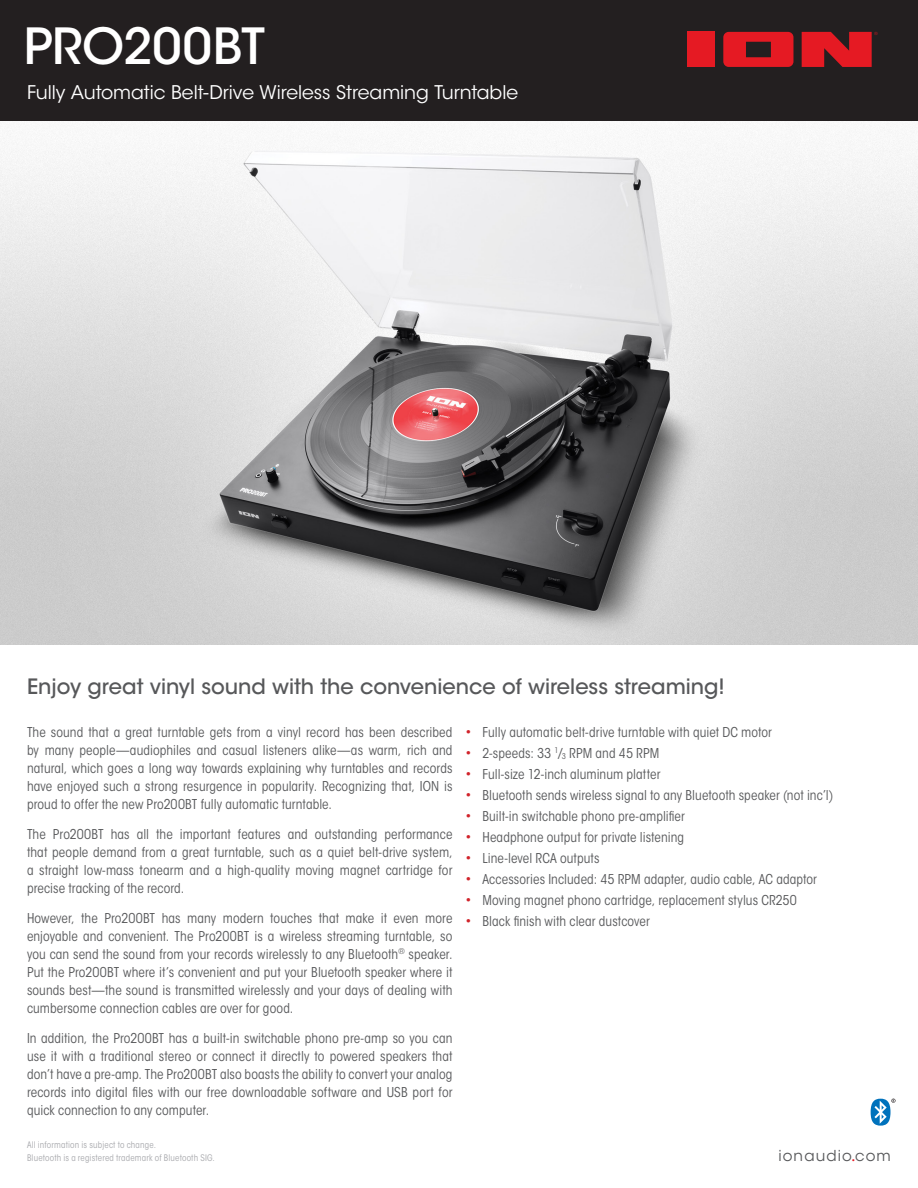
<style>
.page{position:relative;width:918px;height:1188px;background:#fff}
.page>*{position:absolute;margin:0;border:0;box-sizing:border-box;transform-origin:0 0}
.t1{font:500 49.5px "ITC Avant Garde Std";color:#fff}
.t2{font:500 21px "ITC Avant Garde Std";color:#57585a}
.t3{font:18.75px "ITC Avant Garde Std";color:#fff}
.t4{font:15px "ITC Avant Garde Std";letter-spacing:.075em;color:#57585a}
.Body{font:condensed 13.5px/18px "ITC Avant Garde Std";letter-spacing:.005em;color:#57585a;text-align:justify}
.t5{font:condensed 9px "ITC Avant Garde Std";letter-spacing:.02em;color:#a8a9ad}
.s1{font-size:14.25px;color:#d1232a}
.s2{font-family:"Futura";font-weight:500;color:#e51a23}
</style>
<div class="page">
<img style="left:0;top:120px;width:918px;height:525px">
<div style="left:0;top:0;width:918px;height:120px;background:#231f20"></div>
<svg style="left:802px;top:32px;width:76px;height:35px"></svg>
<div style="left:687px;top:32px;width:28px;height:35px;background:#e51a23"></div>
<svg style="left:723px;top:32px;width:70px;height:35px"></svg>
<svg style="left:871px;top:1099px;width:24px;height:27px"></svg>
<p class="t1" style="left:24px;top:15px;width:243px">PRO200BT</p>
<p class="t3" style="left:27px;top:81px;width:493px">Fully Automatic Belt-Drive Wireless Streaming Turntable</p>
<p class="t2" style="left:27px;top:674px;width:699px">Enjoy great vinyl sound with the convenience of wireless streaming!</p>
<p class="Body" style="left:27px;top:723px;width:427px">The sound that a great turntable gets from a vinyl record has been described by many people—audiophiles and casual listeners alike—as warm, rich and natural, which goes a long way towards explaining why turntables and records have enjoyed such a strong resurgence in popularity. Recognizing that, ION is proud to offer the new Pro200BT fully automatic turntable.</p>
<p class="Body" style="left:27px;top:825px;width:427px">The Pro200BT has all the important features and outstanding performance that people demand from a great turntable, such as a quiet belt-drive system, a straight low-mass tonearm and a high-quality moving magnet cartridge for precise tracking of the record.</p>
<p class="Body" style="left:27px;top:909px;width:427px">However, the Pro200BT has many modern touches that make it even more enjoyable and convenient. The Pro200BT is a wireless streaming turntable, so you can send the sound from your records wirelessly to any Bluetooth<sup>®</sup> speaker.<br>Put the Pro200BT where it’s convenient and put your Bluetooth speaker where it sounds best—the sound is transmitted wirelessly and your days of dealing with cumbersome connection cables are over for good.</p>
<p class="Body" style="left:27px;top:1029px;width:427px">In addition, the Pro200BT has a built-in switchable phono pre-amp so you can use it with a traditional stereo or connect it directly to powered speakers that don’t have a pre-amp. The Pro200BT also boasts the ability to convert your analog records into digital files with our free downloadable software and USB port for quick connection to any computer.</p>
<p class="Body" style="left:465px;top:723px;width:308px"><span class="s1">•</span> Fully automatic belt-drive turntable with quiet DC motor</p>
<p class="Body" style="left:465px;top:744px;width:195px"><span class="s1">•</span> 2-speeds: 33 <sup>1</sup>/<sub>3</sub> RPM and 45 RPM</p>
<p class="Body" style="left:465px;top:765px;width:196px"><span class="s1">•</span> Full-size 12-inch aluminum platter</p>
<p class="Body" style="left:465px;top:786px;width:369px"><span class="s1">•</span> Bluetooth sends wireless signal to any Bluetooth speaker (not inc’l)</p>
<p class="Body" style="left:465px;top:807px;width:221px"><span class="s1">•</span> Built-in switchable phono pre-amplifier</p>
<p class="Body" style="left:465px;top:828px;width:220px"><span class="s1">•</span> Headphone output for private listening</p>
<p class="Body" style="left:465px;top:849px;width:136px"><span class="s1">•</span> Line-level RCA outputs</p>
<p class="Body" style="left:465px;top:870px;width:353px"><span class="s1">•</span> Accessories Included: 45 RPM adapter, audio cable, AC adaptor</p>
<p class="Body" style="left:465px;top:891px;width:333px"><span class="s1">•</span> Moving magnet phono cartridge, replacement stylus CR250</p>
<p class="Body" style="left:465px;top:912px;width:186px"><span class="s1">•</span> Black finish with clear dustcover</p>
<p class="t5" style="left:27px;top:1139px;width:131px">All information is subject to change.</p>
<p class="t5" style="left:27px;top:1152px;width:189px">Bluetooth is a registered trademark of Bluetooth SIG.</p>
<p class="t4" style="left:778px;top:1146px;width:114px">ionaudio<span class="s2">.</span>com</p>
</div>
